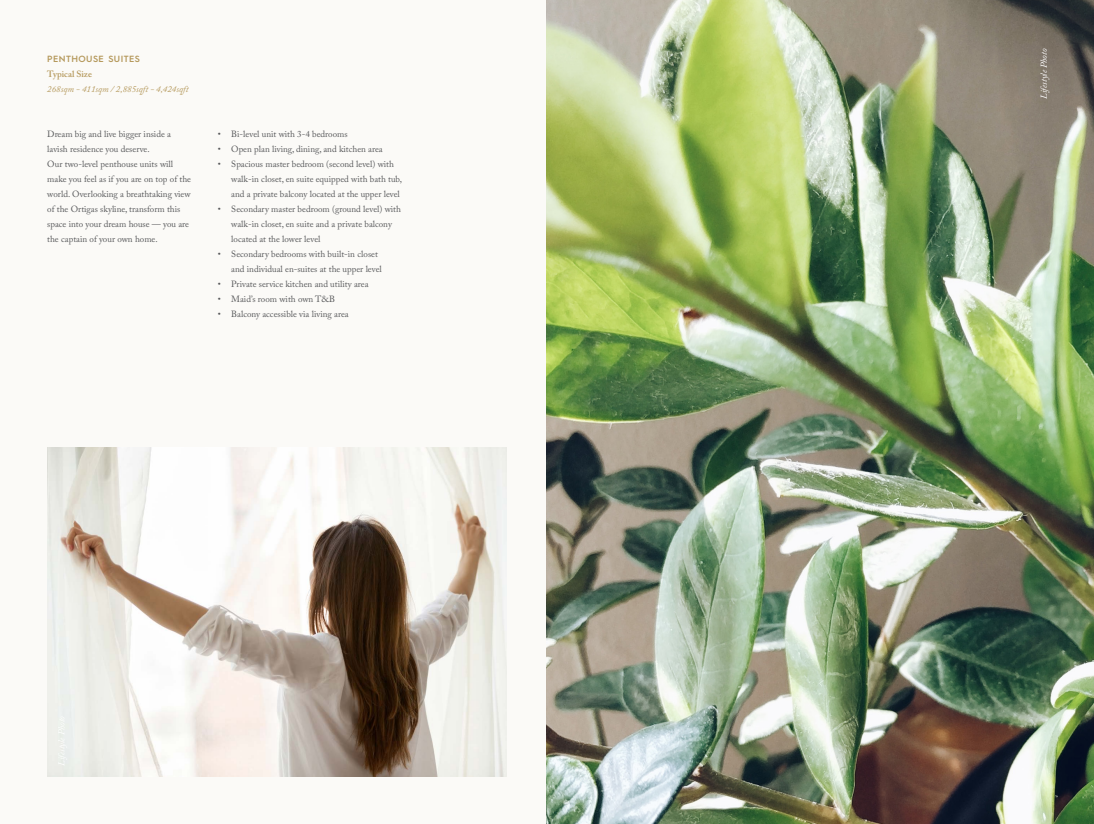
<style>
.page{position:relative;width:1094px;height:824px;background:#fbfaf7}
.page>*{position:absolute;margin:0;border:0;box-sizing:border-box;transform-origin:0 0}
.t1{font:9px/15px "Adobe Caslon Pro";color:#57585a}
.t2{font:italic 9px "Adobe Caslon Pro";color:#b5995c}
.t3{font:600 9px "Hurme Geometric Sans 2";letter-spacing:.05em;color:#b5995c}
.t4{font:italic 9px "Adobe Caslon Pro";color:#fff}
.t5{font:600 9px "Adobe Caslon Pro";color:#b5995c}
</style>
<div class="page">
<img style="left:546px;top:0;width:548px;height:824px">
<img style="left:47px;top:447px;width:459px;height:329px">
<p class="t3" style="left:47px;top:53px;width:94px">PENTHOUSE SUITES</p>
<p class="t5" style="left:47px;top:69px;width:46px">Typical Size</p>
<p class="t2" style="left:47px;top:84px;width:143px">268sqm - 411sqm / 2,885sqft - 4,424sqft</p>
<p class="t1" style="left:47px;top:127px;width:125px">Dream big and live bigger inside a lavish residence you deserve.</p>
<p class="t1" style="left:47px;top:157px;width:145px">Our two-level penthouse units will make you feel as if you are on top of the world. Overlooking a breathtaking view of the Ortigas skyline, transform this space into your dream house — you are the captain of your own home.</p>
<p class="t1" style="left:218px;top:127px;width:131px">• Bi-level unit with 3-4 bedrooms</p>
<p class="t1" style="left:218px;top:142px;width:166px">• Open plan living, dining, and kitchen area</p>
<p class="t1" style="left:218px;top:157px;width:178px">• Spacious master bedroom (second level) with</p>
<p class="t1" style="left:231px;top:172px;width:172px">walk-in closet, en suite equipped with bath tub,</p>
<p class="t1" style="left:231px;top:187px;width:170px">and a private balcony located at the upper level</p>
<p class="t1" style="left:218px;top:202px;width:185px">• Secondary master bedroom (ground level) with</p>
<p class="t1" style="left:231px;top:217px;width:162px">walk-in closet, en suite and a private balcony</p>
<p class="t1" style="left:231px;top:232px;width:91px">located at the lower level</p>
<p class="t1" style="left:218px;top:247px;width:162px">• Secondary bedrooms with built-in closet</p>
<p class="t1" style="left:231px;top:262px;width:152px">and individual en-suites at the upper level</p>
<p class="t1" style="left:218px;top:277px;width:152px">• Private service kitchen and utility area</p>
<p class="t1" style="left:218px;top:292px;width:119px">• Maid’s room with own T&amp;B</p>
<p class="t1" style="left:218px;top:307px;width:132px">• Balcony accessible via living area</p>
<p class="t4" style="left:1038px;top:99px;width:52px;rotate:-90deg">Lifestyle Photo</p>
</div>
